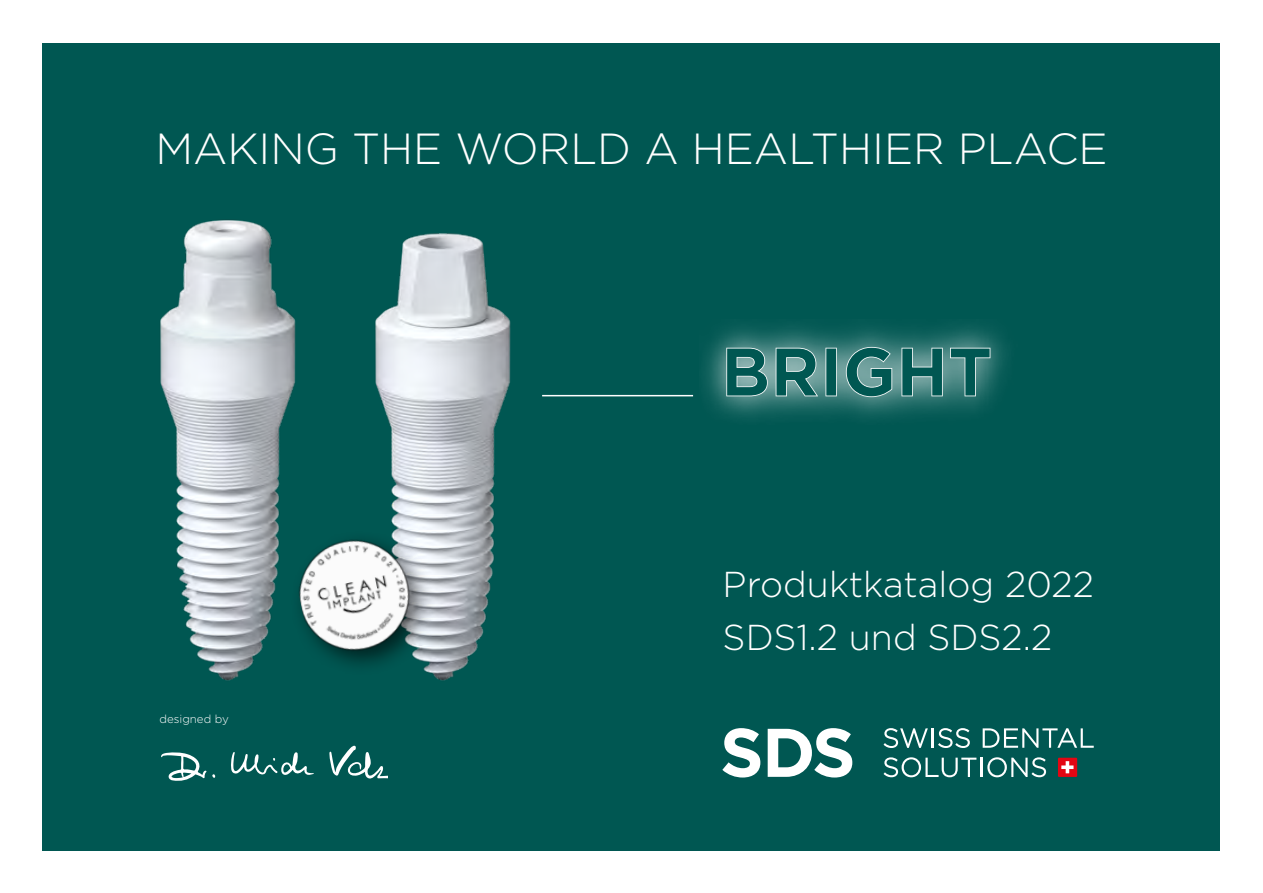
<style>
.page{position:relative;width:1263px;height:893px;background:#fff}
.page>*{position:absolute;margin:0;border:0;box-sizing:border-box;transform-origin:0 0}
.t1{font:300 43.5px "Gotham";color:#fff}
.t2{font:300 36px/52.5px "Gotham";color:#fff}
.t3{font:300 11.55px "Gotham";color:#fff}
</style>
<div class="page">
<div style="left:43px;top:43px;width:1177px;height:807px;background:#005752"></div>
<svg style="left:722px;top:728px;width:38px;height:49px"></svg>
<svg style="left:768px;top:728px;width:84px;height:49px"></svg>
<svg style="left:883px;top:728px;width:45px;height:20px"></svg>
<hr style="left:932px;top:728px;width:2px;height:20px;background:#fff">
<svg style="left:938px;top:728px;width:32px;height:20px"></svg>
<svg style="left:983px;top:728px;width:111px;height:20px"></svg>
<svg style="left:883px;top:757px;width:93px;height:20px"></svg>
<hr style="left:980px;top:758px;width:3px;height:19px;background:#fff">
<svg style="left:987px;top:757px;width:59px;height:20px"></svg>
<div style="left:1058px;top:758px;width:19px;height:19px;background:#e30613"></div>
<svg style="left:1061px;top:761px;width:12px;height:12px"></svg>
<svg style="left:329px;top:745px;width:58px;height:34px"></svg>
<svg style="left:161px;top:752px;width:54px;height:29px"></svg>
<svg style="left:231px;top:752px;width:83px;height:23px"></svg>
<img style="left:160px;top:220px;width:133px;height:461px">
<img style="left:293px;top:233px;width:301px;height:448px">
<hr style="left:542px;top:395px;width:151px;height:1px;background:#fff">
<img style="left:704px;top:325px;width:302px;height:93px">
<svg style="left:726px;top:348px;width:42px;height:48px"></svg>
<svg style="left:776px;top:348px;width:42px;height:48px"></svg>
<svg style="left:825px;top:348px;width:12px;height:48px"></svg>
<svg style="left:846px;top:347px;width:46px;height:50px"></svg>
<svg style="left:901px;top:348px;width:42px;height:48px"></svg>
<svg style="left:950px;top:348px;width:40px;height:48px"></svg>
<div style="left:289px;top:530px;width:147px;height:146px;background:#000;opacity:.6"></div>
<img style="left:289px;top:525px;width:132px;height:140px">
<p class="t1" style="left:155px;top:121px;width:954px">MAKING THE WORLD A HEALTHIER PLACE</p>
<p class="t3" style="left:159px;top:711px;width:71px">designed by</p>
<p class="t2" style="left:723px;top:557px;width:373px">Produktkatalog 2022<br>SDS1.2 und SDS2.2</p>
</div>
